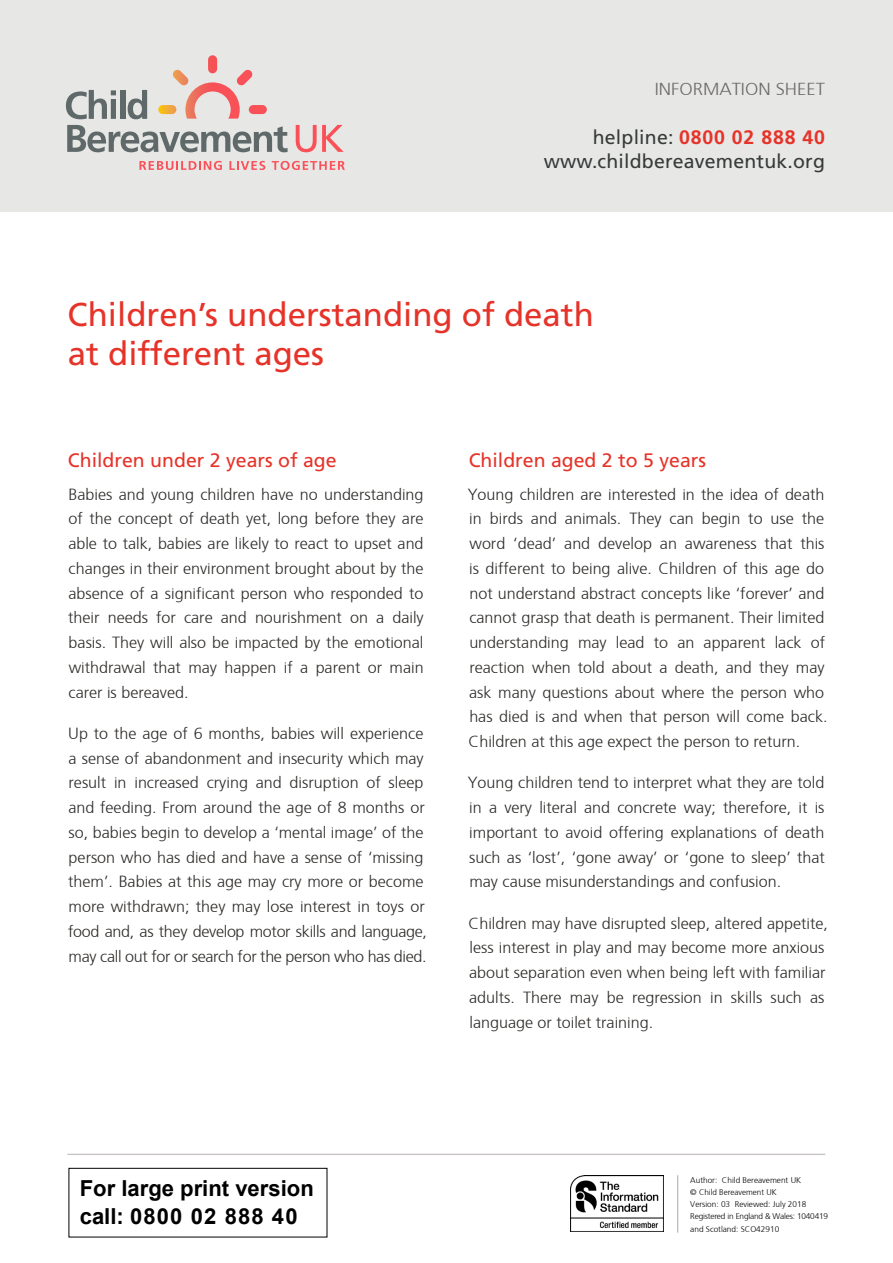
<style>
.page{position:relative;width:893px;height:1263px;background:#fff}
.page>*{position:absolute;margin:0;border:0;box-sizing:border-box;transform-origin:0 0}
.t1{font:33px/39.6px "Frutiger LT Std";color:#e63329}
.t2{font:700 22.05px/27.9px "Arial";color:#000}
.t3{font:19.5px/23.5px "Frutiger LT Std";letter-spacing:.01em;color:#363b3a;text-align:right}
.t4{font:19.5px "Frutiger LT Std";color:#e63329}
.t5{font:300 17.4px "Frutiger";color:#6c6a68;scale:1.06 1}
.t6{font:300 16.2px/24.8px "Frutiger";color:#2c2a27}
.t7{font:300 8.25px/12.1px "Frutiger";color:#000}
.s1{font-weight:700;color:#e63329}
</style>
<div class="page">
<div style="left:0;top:0;width:893px;height:212px;background:#e7e7e6"></div>
<hr style="left:67px;top:1154px;width:758px;height:1px;background:#c8c4c3">
<hr style="left:677px;top:1175px;width:1px;height:57px;background:#ada8a7">
<img style="left:571px;top:1175px;width:92px;height:56px">
<div style="left:68px;top:1168px;width:259px;height:69px;border:1px solid #000"></div>
<svg style="left:158px;top:55px;width:109px;height:64px"></svg>
<svg style="left:66px;top:90px;width:50px;height:29px"></svg>
<div style="left:120px;top:90px;width:5px;height:29px;background:#606969"></div>
<svg style="left:128px;top:90px;width:19px;height:29px"></svg>
<svg style="left:67px;top:125px;width:221px;height:27px"></svg>
<svg style="left:296px;top:125px;width:48px;height:27px"></svg>
<svg style="left:139px;top:161px;width:83px;height:9px"></svg>
<svg style="left:229px;top:161px;width:36px;height:9px"></svg>
<svg style="left:272px;top:161px;width:73px;height:9px"></svg>
<p class="t5" style="left:655px;top:77px;width:162px">INFORMATION SHEET</p>
<p class="t3" style="left:544px;top:126px;width:283px">helpline: <span class="s1">0800 02 888 40 </span>www.childbereavementuk.org</p>
<h1 class="t1" style="left:68px;top:295px;width:528px">Children’s understanding of death at different ages</h1>
<p class="t4" style="left:68px;top:448px;width:270px">Children under 2 years of age</p>
<p class="t6" style="left:68px;top:480px;width:357px;text-align:justify">Babies and young children have no understanding of the concept of death yet, long before they are able to talk, babies are likely to react to upset and changes in their environment brought about by the absence of a significant person who responded to their needs for care and nourishment on a daily basis. They will also be impacted by the emotional withdrawal that may happen if a parent or main carer is bereaved.</p>
<p class="t6" style="left:68px;top:720px;width:360px">Up to the age of 6 months, babies will experience a sense of abandonment and insecurity which may result in increased crying and disruption of sleep and feeding. From around the age of 8 months or so, babies begin to develop a ‘mental image’ of the person who has died and have a sense of ‘missing them’. Babies at this age may cry more or become more withdrawn; they may lose interest in toys or food and, as they develop motor skills and language, may call out for or search for the person who has died.</p>
<p class="t4" style="left:469px;top:448px;width:239px">Children aged 2 to 5 years</p>
<p class="t6" style="left:468px;top:480px;width:361px">Young children are interested in the idea of death in birds and animals. They can begin to use the word ‘dead’ and develop an awareness that this is different to being alive. Children of this age do not understand abstract concepts like ‘forever’ and cannot grasp that death is permanent. Their limited understanding may lead to an apparent lack of reaction when told about a death, and they may ask many questions about where the person who has died is and when that person will come back.<br>Children at this age expect the person to return.</p>
<p class="t6" style="left:468px;top:769px;width:359px;text-align:justify">Young children tend to interpret what they are told in a very literal and concrete way; therefore, it is important to avoid offering explanations of death such as ‘lost’, ‘gone away’ or ‘gone to sleep’ that may cause misunderstandings and confusion.</p>
<p class="t6" style="left:469px;top:909px;width:361px">Children may have disrupted sleep, altered appetite, less interest in play and may become more anxious about separation even when being left with familiar adults. There may be regression in skills such as language or toilet training.</p>
<h2 class="t2" style="left:80px;top:1175px;width:236px">For large print version call: 0800 02 888 40</h2>
<p class="t7" style="left:690px;top:1174px;width:139px">Author: Child Bereavement UK<br>© Child Bereavement UK<br>Version: 03 Reviewed: July 2018<br>Registered in England &amp; Wales: 1040419 and Scotland: SCO42910</p>
</div>
